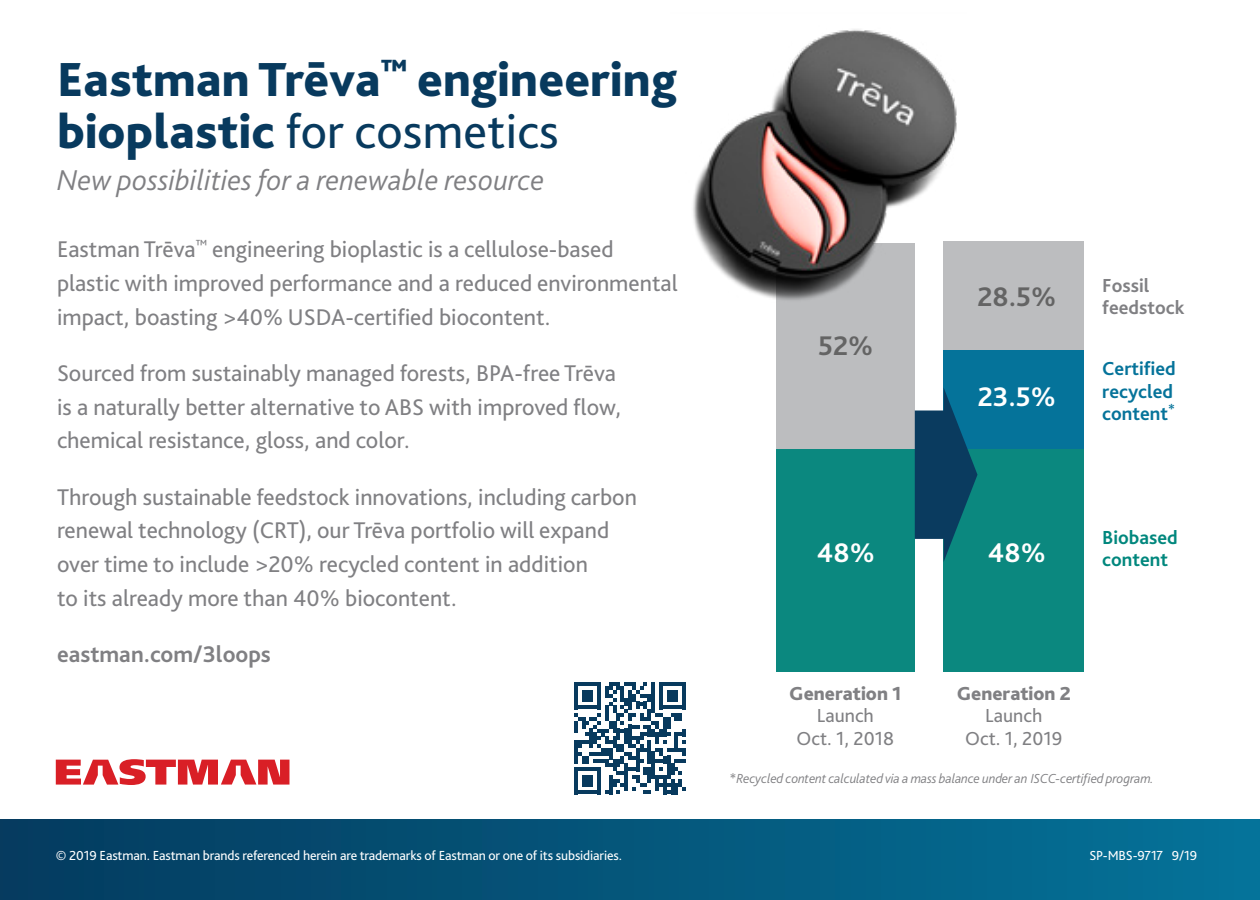
<style>
.page{position:relative;width:1260px;height:900px;background:#fff}
.page>*{position:absolute;margin:0;border:0;box-sizing:border-box;transform-origin:0 0}
.t1{font:800 50px/52px "Bliss Pro";letter-spacing:.005em;color:#083a5e}
.t2{font:italic 300 30px "Bliss Pro";letter-spacing:.005em;color:#808083}
.t3{font:700 28.25px "Bliss Pro";color:#fff}
.t4{font:700 28.25px "Bliss Pro";color:#646464}
.t5{font:23.75px/33.8px "Bliss Pro";color:#808083}
.t6{font:700 23.75px "Bliss Pro";color:#808083}
.t7{font:19.75px/22.2px "Bliss Pro";color:#808083;text-align:center}
.t8{font:700 19.75px/22.2px "Bliss Pro";color:#05739a}
.t9{font:700 19.75px/22.2px "Bliss Pro";color:#808083}
.t10{font:700 19.75px/22.2px "Bliss Pro";color:#00877d}
.t11{font:13.75px "Bliss Pro";letter-spacing:-.01em;color:#fff}
.t12{font:italic 300 13.75px "Bliss Pro";letter-spacing:-.01em;color:#808083}
.s1{font-weight:400}
.s2{font-weight:800}
.s3{font-weight:400;font-style:normal}
</style>
<div class="page">
<div style="left:0;top:819px;width:1260px;height:81px;background:linear-gradient(to right,#043a5e,#057399)"></div>
<svg style="left:56px;top:759px;width:233px;height:26px"></svg>
<div style="left:776px;top:243px;width:139px;height:429px;background:#bcbdbf"></div>
<div style="left:776px;top:450px;width:139px;height:222px;background:#0b887f"></div>
<div style="left:944px;top:242px;width:140px;height:423px;background:#bcbdbf"></div>
<div style="left:944px;top:350px;width:140px;height:315px;background:#05739a"></div>
<div style="left:944px;top:450px;width:140px;height:222px;background:#0b887f"></div>
<svg style="left:915px;top:387px;width:62px;height:175px"></svg>
<img style="left:693px;top:29px;width:273px;height:274px">
<svg style="left:574px;top:682px;width:112px;height:112px"></svg>
<p class="t1" style="left:57px;top:52px;width:622px">Eastman Trēva<sup>™</sup> engineering bioplastic <span class="s1">for cosmetics</span></p>
<p class="t2" style="left:57px;top:161px;width:489px">New possibilities for a renewable resource</p>
<p class="t5" style="left:57px;top:232px;width:622px">Eastman Trēva<sup>™</sup> engineering bioplastic is a cellulose-based plastic with improved performance and a reduced environmental impact, boasting &gt;40% USDA-certified biocontent.</p>
<p class="t5" style="left:57px;top:356px;width:565px">Sourced from sustainably managed forests, BPA-free Trēva is a naturally better alternative to ABS with improved flow, chemical resistance, gloss, and color.</p>
<p class="t5" style="left:57px;top:479px;width:581px">Through sustainable feedstock innovations, including carbon renewal technology (CRT), our Trēva portfolio will expand over time to include &gt;20% recycled content in addition<br>to its already more than 40% biocontent.</p>
<p class="t6" style="left:57px;top:639px;width:215px">eastman.com/3loops</p>
<p class="t4" style="left:818px;top:328px;width:57px">52%</p>
<p class="t3" style="left:817px;top:535px;width:59px">48%</p>
<p class="t4" style="left:977px;top:279px;width:80px">28.5%</p>
<p class="t3" style="left:978px;top:379px;width:80px">23.5%</p>
<p class="t3" style="left:988px;top:535px;width:59px">48%</p>
<p class="t9" style="left:1102px;top:274px;width:84px">Fossil feedstock</p>
<p class="t8" style="left:1102px;top:357px;width:75px">Certified recycled content<sup>*</sup></p>
<p class="t10" style="left:1102px;top:526px;width:77px">Biobased content</p>
<p class="t7" style="left:789px;top:682px;width:114px"><span class="s2">Generation 1<br></span>Launch<br>Oct. 1, 2018</p>
<p class="t7" style="left:957px;top:682px;width:115px"><span class="s2">Generation 2<br></span>Launch<br>Oct. 1, 2019</p>
<p class="t12" style="left:730px;top:770px;width:425px"><span class="s3">*</span>Recycled content calculated via a mass balance under an ISCC-certified program.</p>
<p class="t11" style="left:56px;top:847px;width:568px">© 2019 Eastman. Eastman brands referenced herein are trademarks of Eastman or one of its subsidiaries.</p>
<p class="t11" style="left:1089px;top:847px;width:109px">SP-MBS-9717 9/19</p>
</div>
